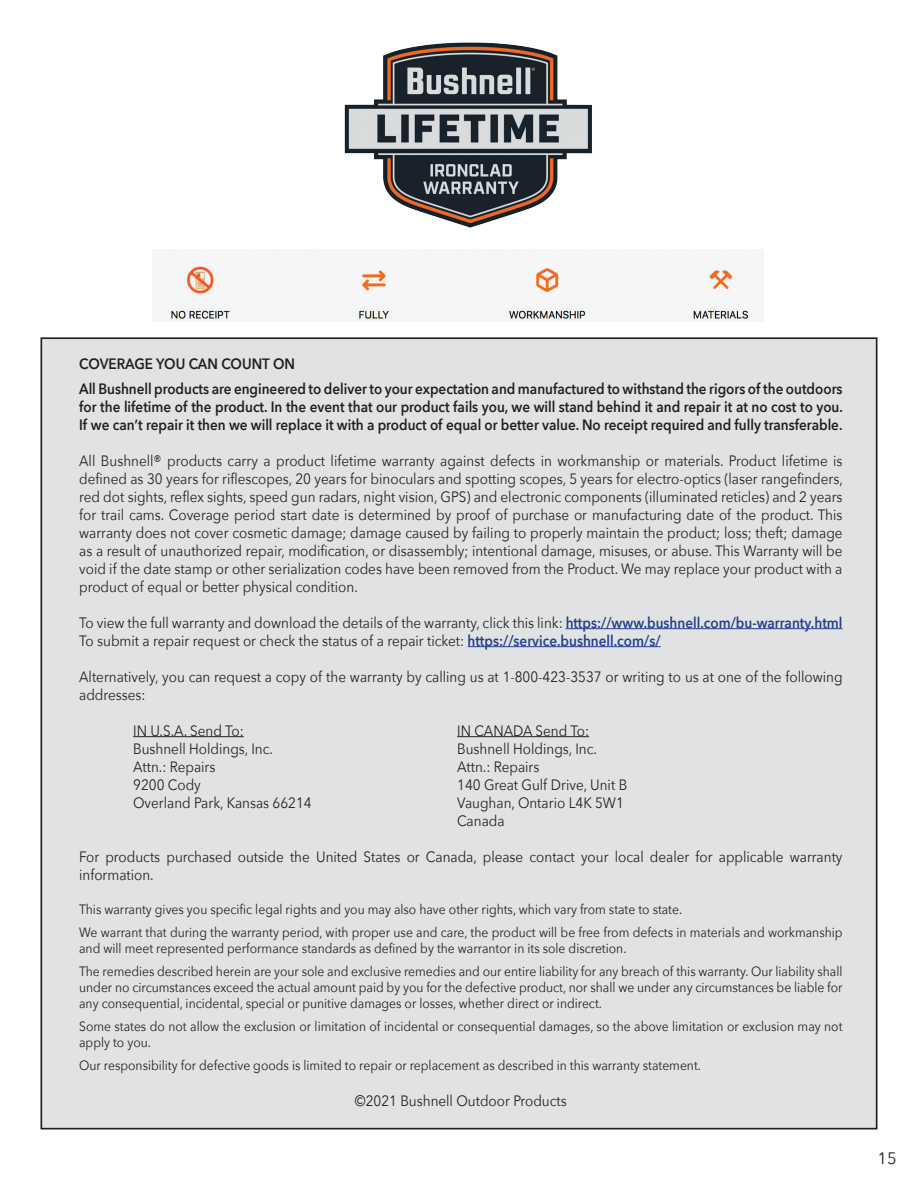
<style>
.page{position:relative;width:918px;height:1188px;background:#fff}
.page>*{position:absolute;margin:0;border:0;box-sizing:border-box;transform-origin:0 0}
.t1{font:16.5px "Avenir Next";color:#231f20}
.t2{font:15px/18px "Avenir Next";color:#231f20;scale:.9 1}
.t3{font:600 15px/18px "Avenir Next";color:#231f20;text-align:justify;scale:.9 1}
.t4{font:13.5px/16.2px "Avenir Next";color:#231f20;scale:.9 1}
.s1{font-weight:600;color:#253f8e}
</style>
<div class="page">
<div style="left:41px;top:338px;width:836px;height:791px;background:#e1e2e4"></div>
<hr style="left:566px;top:628px;width:277px;height:1px;background:#253f8e">
<hr style="left:468px;top:646px;width:193px;height:1px;background:#253f8e">
<hr style="left:133px;top:736px;width:111px;height:1px;background:#231f20">
<hr style="left:457px;top:736px;width:132px;height:1px;background:#231f20">
<img style="left:344px;top:42px;width:248px;height:186px">
<div style="left:152px;top:249px;width:611px;height:73px;background:#f5f6f5"></div>
<p class="t3" style="left:79px;top:354px;width:241px">COVERAGE YOU CAN COUNT ON</p>
<p class="t3" style="left:79px;top:379px;width:850px">All Bushnell products are engineered to deliver to your expectation and manufactured to withstand the rigors of the outdoors for the lifetime of the product. In the event that our product fails you, we will stand behind it and repair it at no cost to you.<br>If we can’t repair it then we will replace it with a product of equal or better value. No receipt required and fully transferable.</p>
<p class="t2" style="left:79px;top:451px;width:850px;text-align:justify">All Bushnell® products carry a product lifetime warranty against defects in workmanship or materials. Product lifetime is defined as 30 years for riflescopes, 20 years for binoculars and spotting scopes, 5 years for electro-optics (laser rangefinders, red dot sights, reflex sights, speed gun radars, night vision, GPS) and electronic components (illuminated reticles) and 2 years for trail cams. Coverage period start date is determined by proof of purchase or manufacturing date of the product. This warranty does not cover cosmetic damage; damage caused by failing to properly maintain the product; loss; theft; damage as a result of unauthorized repair, modification, or disassembly; intentional damage, misuses, or abuse. This Warranty will be void if the date stamp or other serialization codes have been removed from the Product. We may replace your product with a product of equal or better physical condition.</p>
<p class="t2" style="left:79px;top:613px;width:850px">To view the full warranty and download the details of the warranty, click this link: <span class="s1">https://www.bushnell.com/bu-warranty.html</span></p>
<p class="t2" style="left:79px;top:631px;width:648px">To submit a repair request or check the status of a repair ticket: <span class="s1">https://service.bushnell.com/s/</span></p>
<p class="t2" style="left:79px;top:667px;width:850px">Alternatively, you can request a copy of the warranty by calling us at 1-800-423-3537 or writing to us at one of the following addresses:</p>
<p class="t2" style="left:133px;top:721px;width:124px">IN U.S.A. Send To:</p>
<p class="t2" style="left:457px;top:721px;width:148px">IN CANADA Send To:</p>
<p class="t2" style="left:133px;top:739px;width:157px">Bushnell Holdings, Inc.</p>
<p class="t2" style="left:457px;top:739px;width:157px">Bushnell Holdings, Inc.</p>
<p class="t2" style="left:133px;top:757px;width:93px">Attn.: Repairs</p>
<p class="t2" style="left:457px;top:757px;width:93px">Attn.: Repairs</p>
<p class="t2" style="left:133px;top:775px;width:77px">9200 Cody</p>
<p class="t2" style="left:457px;top:775px;width:190px">140 Great Gulf Drive, Unit B</p>
<p class="t2" style="left:133px;top:793px;width:200px">Overland Park, Kansas 66214</p>
<p class="t2" style="left:457px;top:793px;width:187px">Vaughan, Ontario L4K 5W1</p>
<p class="t2" style="left:457px;top:811px;width:54px">Canada</p>
<p class="t2" style="left:79px;top:847px;width:850px">For products purchased outside the United States or Canada, please contact your local dealer for applicable warranty information.</p>
<p class="t4" style="left:79px;top:900px;width:672px">This warranty gives you specific legal rights and you may also have other rights, which vary from state to state.</p>
<p class="t4" style="left:79px;top:923px;width:850px">We warrant that during the warranty period, with proper use and care, the product will be free from defects in materials and workmanship and will meet represented performance standards as defined by the warrantor in its sole discretion.</p>
<p class="t4" style="left:79px;top:962px;width:850px;text-align:justify">The remedies described herein are your sole and exclusive remedies and our entire liability for any breach of this warranty. Our liability shall under no circumstances exceed the actual amount paid by you for the defective product, nor shall we under any circumstances be liable for any consequential, incidental, special or punitive damages or losses, whether direct or indirect.</p>
<p class="t4" style="left:79px;top:1018px;width:850px">Some states do not allow the exclusion or limitation of incidental or consequential damages, so the above limitation or exclusion may not apply to you.</p>
<p class="t4" style="left:79px;top:1057px;width:692px">Our responsibility for defective goods is limited to repair or replacement as described in this warranty statement.</p>
<p class="t2" style="left:355px;top:1092px;width:237px">©2021 Bushnell Outdoor Products</p>
<p class="t1" style="left:878px;top:1144px;width:21px">15</p>
</div>
